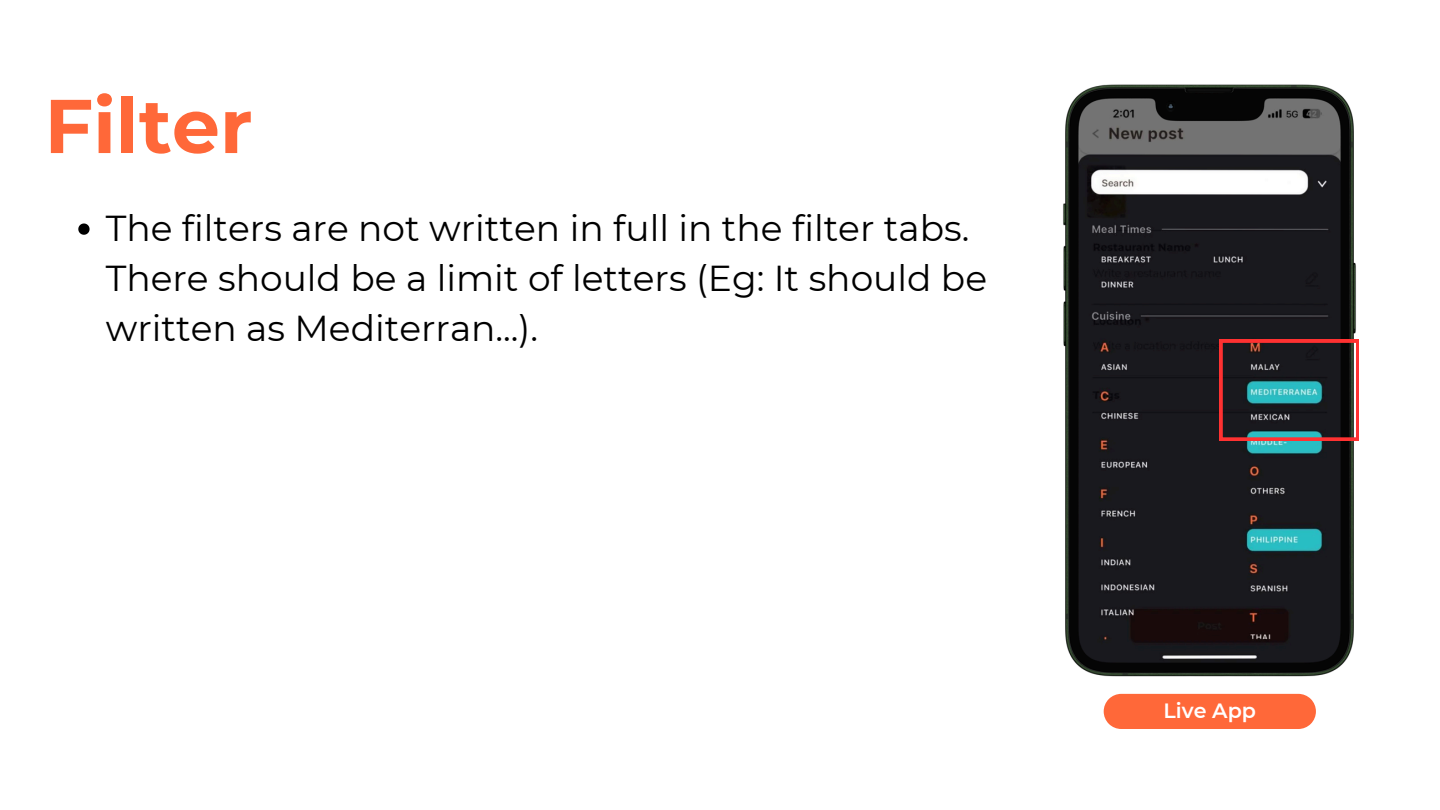
<style>
.page{position:relative;width:1440px;height:810px;background:#fff}
.page>*{position:absolute;margin:0;border:0;box-sizing:border-box;transform-origin:0 0}
.t1{font:700 76px "Montserrat";color:#ff6839}
.t2{font:36px/50.2px "Montserrat";color:#000}
.t3{font:600 20.6px "Montserrat";color:#fff}
</style>
<div class="page">
<div style="left:1104px;top:694px;width:212px;height:35px;background:#ff6839"></div>
<img style="left:1063px;top:84px;width:296px;height:593px">
<svg style="left:78px;top:224px;width:12px;height:11px"></svg>
<svg style="left:1220px;top:340px;width:139px;height:100px;background:#38383b"></svg>
<p class="t1" style="left:45px;top:79px;width:210px">Filter</p>
<p class="t2" style="left:106px;top:203px;width:883px">The filters are not written in full in the filter tabs.<br>There should be a limit of letters (Eg: It should be written as Mediterran...).</p>
<h1 class="t3" style="left:1164px;top:699px;width:94px">Live App</h1>
</div>
